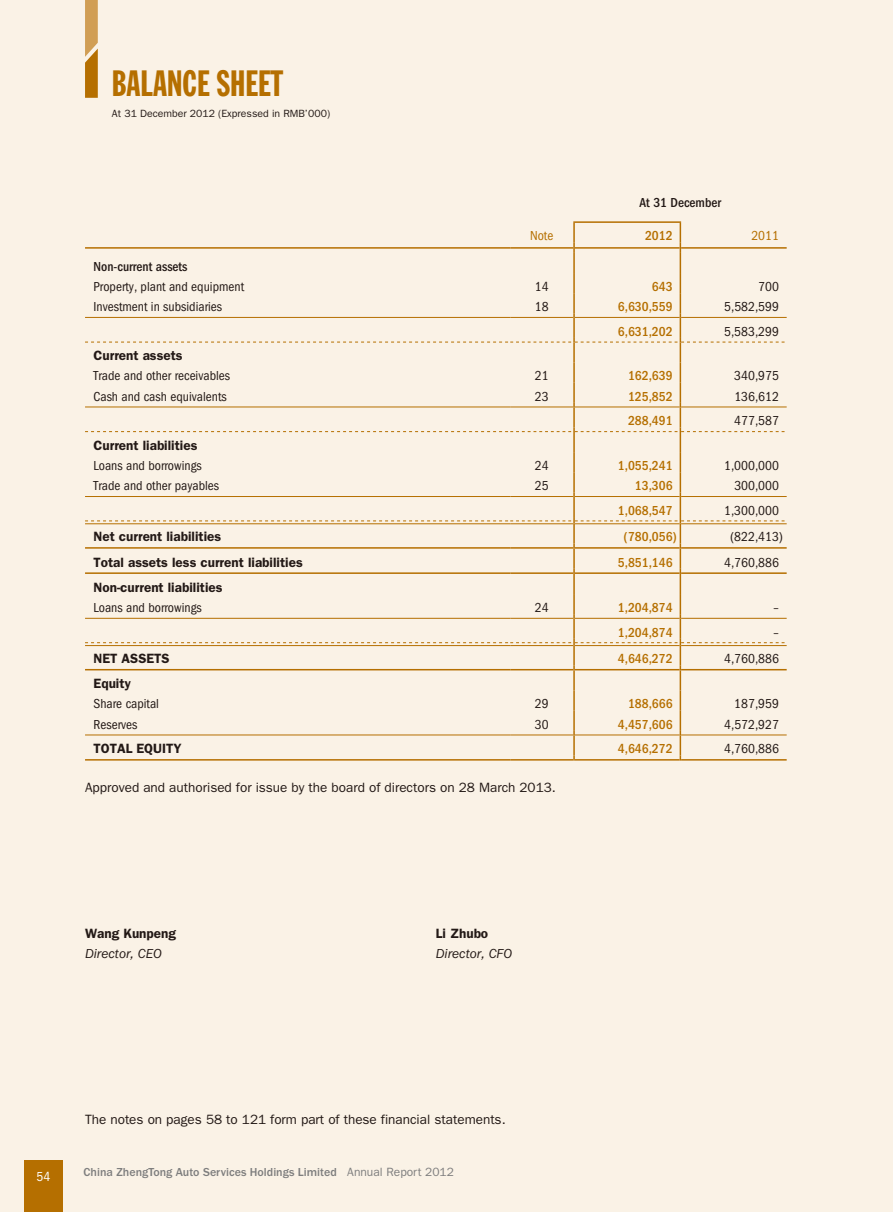
<style>
.page{position:relative;width:893px;height:1212px;background:#faf2e6}
.page>*{position:absolute;margin:0;border:0;box-sizing:border-box;transform-origin:0 0}
.t1{font:36px "Franklin Gothic Std Extra Cond";color:#b56f00}
.t2{font:condensed 13.5px "ITC Franklin Gothic Std";color:#231916}
.t3{font:600 13.5px "ITC Franklin Gothic Std";color:#231916}
.t4{font:500 condensed 13.5px "ITC Franklin Gothic Std";color:#b56f00}
.t5{font:13.5px "ITC Franklin Gothic Std";color:#231916}
.t6{font:500 condensed 13.5px "ITC Franklin Gothic Std";color:#231916}
.t7{font:italic 13.5px "ITC Franklin Gothic Std";color:#231916}
.t8{font:condensed 13.5px "ITC Franklin Gothic Std";color:#b56f00}
.t9{font:condensed 13.5px "ITC Franklin Gothic Std";color:#fff}
.t10{font:500 12px "ITC Franklin Gothic Std";color:#7e7e7e}
.t11{font:10.5px "ITC Franklin Gothic Std";color:#231916}
.s1{font-weight:400}
</style>
<div class="page">
<svg style="left:85px;top:0;width:13px;height:98px"></svg>
<div style="left:24px;top:1161px;width:38px;height:51px;background:#b56f00"></div>
<hr style="left:573px;top:221px;width:108px;height:2px;background:#b56f00">
<hr style="left:681px;top:247px;width:106px;height:2px;background:#b56f00">
<hr style="left:681px;top:317px;width:106px;height:1px;background:#b56f00">
<hr style="left:681px;top:407px;width:106px;height:1px;background:#b56f00">
<hr style="left:681px;top:496px;width:106px;height:1px;background:#b56f00">
<hr style="left:681px;top:523px;width:106px;height:1px;background:#b56f00">
<hr style="left:681px;top:547px;width:106px;height:2px;background:#b56f00">
<hr style="left:681px;top:572px;width:106px;height:2px;background:#b56f00">
<hr style="left:681px;top:618px;width:106px;height:1px;background:#b56f00">
<svg style="left:85px;top:223px;width:699px;height:537px"></svg>
<hr style="left:681px;top:645px;width:106px;height:1px;background:#b56f00">
<hr style="left:85px;top:669px;width:425px;height:1px;background:#b56f00">
<hr style="left:510px;top:669px;width:63px;height:1px;background:#b56f00">
<hr style="left:575px;top:669px;width:105px;height:1px;background:#b56f00">
<hr style="left:681px;top:669px;width:106px;height:1px;background:#b56f00">
<hr style="left:85px;top:734px;width:425px;height:1px;background:#b56f00">
<hr style="left:510px;top:734px;width:63px;height:1px;background:#b56f00">
<hr style="left:575px;top:734px;width:105px;height:1px;background:#b56f00">
<hr style="left:681px;top:734px;width:106px;height:1px;background:#b56f00">
<hr style="left:85px;top:759px;width:425px;height:1px;background:#b56f00">
<hr style="left:510px;top:759px;width:63px;height:1px;background:#b56f00">
<hr style="left:575px;top:759px;width:105px;height:1px;background:#b56f00">
<hr style="left:681px;top:759px;width:106px;height:1px;background:#b56f00">
<h1 class="t1" style="left:112px;top:64px;width:172px">BALANCE SHEET</h1>
<p class="t11" style="left:112px;top:108px;width:220px">At 31 December 2012 (Expressed in RMB’000)</p>
<p class="t6" style="left:640px;top:195px;width:83px">At 31 December</p>
<p class="t8" style="left:530px;top:228px;width:25px">Note</p>
<p class="t4" style="left:645px;top:228px;width:29px">2012</p>
<p class="t8" style="left:751px;top:228px;width:29px">2011</p>
<p class="t6" style="left:94px;top:259px;width:96px">Non-current assets</p>
<p class="t2" style="left:94px;top:279px;width:152px">Property, plant and equipment</p>
<p class="t2" style="left:535px;top:279px;width:15px">14</p>
<p class="t4" style="left:652px;top:279px;width:22px">643</p>
<p class="t2" style="left:758px;top:279px;width:22px">700</p>
<p class="t2" style="left:94px;top:299px;width:130px">Investment in subsidiaries</p>
<p class="t2" style="left:535px;top:299px;width:15px">18</p>
<p class="t4" style="left:618px;top:299px;width:56px">6,630,559</p>
<p class="t2" style="left:724px;top:299px;width:56px">5,582,599</p>
<p class="t4" style="left:618px;top:323px;width:56px">6,631,202</p>
<p class="t2" style="left:724px;top:324px;width:56px">5,583,299</p>
<p class="t3" style="left:94px;top:348px;width:91px">Current assets</p>
<p class="t2" style="left:94px;top:368px;width:138px">Trade and other receivables</p>
<p class="t2" style="left:535px;top:368px;width:15px">21</p>
<p class="t4" style="left:628px;top:368px;width:46px">162,639</p>
<p class="t2" style="left:734px;top:368px;width:46px">340,975</p>
<p class="t2" style="left:94px;top:388px;width:135px">Cash and cash equivalents</p>
<p class="t2" style="left:535px;top:388px;width:15px">23</p>
<p class="t4" style="left:628px;top:388px;width:46px">125,852</p>
<p class="t2" style="left:734px;top:388px;width:46px">136,612</p>
<p class="t4" style="left:628px;top:413px;width:46px">288,491</p>
<p class="t2" style="left:734px;top:413px;width:46px">477,587</p>
<p class="t3" style="left:94px;top:437px;width:105px">Current liabilities</p>
<p class="t2" style="left:94px;top:458px;width:110px">Loans and borrowings</p>
<p class="t2" style="left:535px;top:458px;width:15px">24</p>
<p class="t4" style="left:618px;top:458px;width:56px">1,055,241</p>
<p class="t2" style="left:724px;top:458px;width:56px">1,000,000</p>
<p class="t2" style="left:94px;top:478px;width:127px">Trade and other payables</p>
<p class="t2" style="left:535px;top:478px;width:15px">25</p>
<p class="t4" style="left:635px;top:478px;width:39px">13,306</p>
<p class="t2" style="left:734px;top:478px;width:46px">300,000</p>
<p class="t4" style="left:618px;top:503px;width:56px">1,068,547</p>
<p class="t2" style="left:724px;top:503px;width:56px">1,300,000</p>
<p class="t3" style="left:94px;top:529px;width:129px">Net current liabilities</p>
<p class="t4" style="left:624px;top:529px;width:55px">(780,056)</p>
<p class="t2" style="left:730px;top:529px;width:54px">(822,413)</p>
<p class="t3" style="left:94px;top:554px;width:211px">Total assets less current liabilities</p>
<p class="t4" style="left:618px;top:554px;width:56px">5,851,146</p>
<p class="t2" style="left:724px;top:554px;width:56px">4,760,886</p>
<p class="t3" style="left:94px;top:579px;width:131px">Non-current liabilities</p>
<p class="t2" style="left:94px;top:600px;width:110px">Loans and borrowings</p>
<p class="t2" style="left:535px;top:600px;width:15px">24</p>
<p class="t4" style="left:618px;top:600px;width:56px">1,204,874</p>
<p class="t2" style="left:774px;top:600px;width:7px">–</p>
<p class="t4" style="left:618px;top:624px;width:56px">1,204,874</p>
<p class="t2" style="left:774px;top:624px;width:7px">–</p>
<p class="t3" style="left:94px;top:650px;width:78px">NET ASSETS</p>
<p class="t4" style="left:618px;top:651px;width:56px">4,646,272</p>
<p class="t2" style="left:724px;top:651px;width:56px">4,760,886</p>
<p class="t3" style="left:94px;top:676px;width:39px">Equity</p>
<p class="t2" style="left:94px;top:696px;width:67px">Share capital</p>
<p class="t2" style="left:535px;top:696px;width:15px">29</p>
<p class="t4" style="left:628px;top:696px;width:46px">188,666</p>
<p class="t2" style="left:734px;top:696px;width:46px">187,959</p>
<p class="t2" style="left:94px;top:716px;width:45px">Reserves</p>
<p class="t2" style="left:535px;top:716px;width:15px">30</p>
<p class="t4" style="left:618px;top:716px;width:56px">4,457,606</p>
<p class="t2" style="left:724px;top:716px;width:56px">4,572,927</p>
<p class="t3" style="left:94px;top:740px;width:90px">TOTAL EQUITY</p>
<p class="t4" style="left:618px;top:741px;width:56px">4,646,272</p>
<p class="t2" style="left:724px;top:741px;width:56px">4,760,886</p>
<p class="t5" style="left:85px;top:780px;width:472px">Approved and authorised for issue by the board of directors on 28 March 2013.</p>
<p class="t3" style="left:85px;top:925px;width:92px">Wang Kunpeng</p>
<p class="t3" style="left:436px;top:925px;width:54px">Li Zhubo</p>
<p class="t7" style="left:85px;top:946px;width:78px">Director, CEO</p>
<p class="t7" style="left:436px;top:946px;width:78px">Director, CFO</p>
<p class="t5" style="left:85px;top:1111px;width:422px">The notes on pages 58 to 121 form part of these financial statements.</p>
<p class="t9" style="left:36px;top:1168px;width:15px">54</p>
<p class="t10" style="left:84px;top:1165px;width:372px">China ZhengTong Auto Services Holdings Limited <span class="s1">Annual Report 2012</span></p>
</div>
